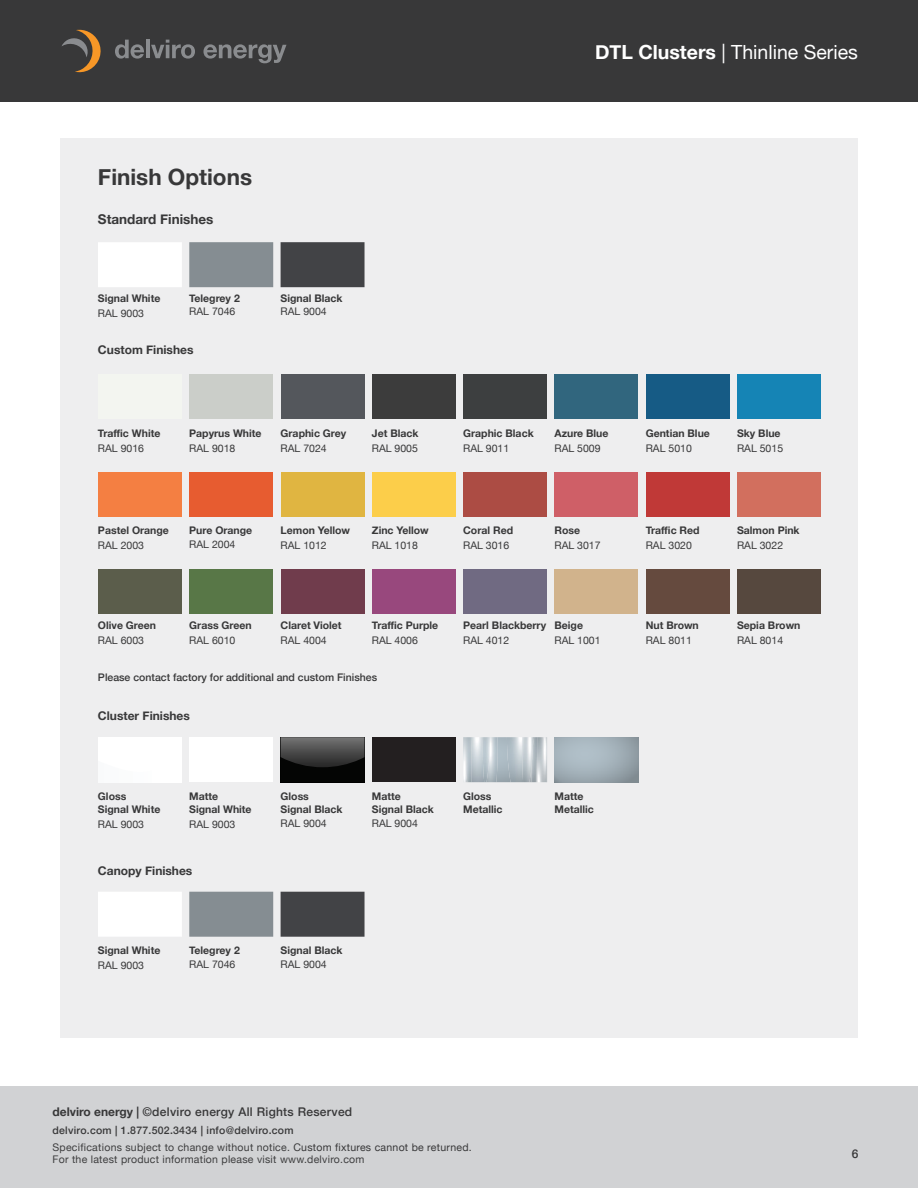
<style>
.page{position:relative;width:918px;height:1188px;background:#fff}
.page>*{position:absolute;margin:0;border:0;box-sizing:border-box;transform-origin:0 0}
.t1{font:700 22.5px "Helvetica Neue";color:#383839}
.t2{font:19.5px "Helvetica Neue";color:#fff}
.t3{font:700 13.5px "Helvetica Neue";color:#383839}
.t4{font:500 12px "Helvetica Neue";letter-spacing:.025em;color:#383839}
.t5{font:700 12px "Helvetica Neue";color:#383839}
.t6{font:700 10.5px "Helvetica Neue";color:#383839}
.t7{font:10.5px "Helvetica Neue";color:#383839}
.t8{font:500 10.5px/16.2px "Helvetica Neue";letter-spacing:.025em;color:#383839}
.t9{font:10.5px "Helvetica Neue";letter-spacing:.025em;color:#3e3e3f}
.t10{font:500 10.5px "Helvetica Neue";color:#383839}
.s1{font-weight:700}
.s2{font-weight:400;color:#3e3e3f}
.s3{font-weight:400}
</style>
<div class="page">
<div style="left:60px;top:138px;width:798px;height:900px;background:#eeeeef"></div>
<svg style="left:98px;top:242px;width:84px;height:695px"></svg>
<svg style="left:189px;top:242px;width:84px;height:695px"></svg>
<svg style="left:281px;top:242px;width:84px;height:695px"></svg>
<div style="left:98px;top:374px;width:84px;height:45px;background:#f3f5f0"></div>
<div style="left:189px;top:374px;width:84px;height:45px;background:#cbcec9"></div>
<div style="left:281px;top:374px;width:84px;height:45px;background:#54575c"></div>
<div style="left:372px;top:374px;width:84px;height:45px;background:#3c3c3c"></div>
<div style="left:463px;top:374px;width:84px;height:45px;background:#3d3f40"></div>
<div style="left:554px;top:374px;width:84px;height:45px;background:#31667e"></div>
<div style="left:646px;top:374px;width:84px;height:45px;background:#165b85"></div>
<div style="left:737px;top:374px;width:84px;height:45px;background:#1584b5"></div>
<div style="left:98px;top:472px;width:84px;height:45px;background:#f47f42"></div>
<div style="left:189px;top:472px;width:84px;height:45px;background:#e75c30"></div>
<div style="left:281px;top:472px;width:84px;height:45px;background:#e0b541"></div>
<div style="left:372px;top:472px;width:84px;height:45px;background:#fcce4a"></div>
<div style="left:463px;top:472px;width:84px;height:45px;background:#ac4c44"></div>
<div style="left:554px;top:472px;width:84px;height:45px;background:#cf5f67"></div>
<div style="left:646px;top:472px;width:84px;height:45px;background:#c03937"></div>
<div style="left:737px;top:472px;width:84px;height:45px;background:#d26f5e"></div>
<div style="left:98px;top:569px;width:84px;height:45px;background:#5b5d4b"></div>
<div style="left:189px;top:569px;width:84px;height:45px;background:#587747"></div>
<div style="left:281px;top:569px;width:84px;height:45px;background:#703c4c"></div>
<div style="left:372px;top:569px;width:84px;height:45px;background:#98487d"></div>
<div style="left:463px;top:569px;width:84px;height:45px;background:#706a82"></div>
<div style="left:554px;top:569px;width:84px;height:45px;background:#d1b38c"></div>
<div style="left:646px;top:569px;width:84px;height:45px;background:#654a3e"></div>
<div style="left:737px;top:569px;width:84px;height:45px;background:#56483e"></div>
<div style="left:189px;top:737px;width:84px;height:45px;background:#fff"></div>
<div style="left:372px;top:737px;width:84px;height:45px;background:#231f20"></div>
<div style="left:98px;top:737px;width:84px;height:45px;background:#fff"></div>
<svg style="left:281px;top:767px;width:84px;height:15px"></svg>
<img style="left:281px;top:737px;width:84px;height:30px">
<img style="left:533px;top:737px;width:11px;height:45px">
<img style="left:544px;top:737px;width:3px;height:45px">
<img style="left:490px;top:737px;width:8px;height:45px">
<img style="left:467px;top:737px;width:23px;height:45px">
<img style="left:507px;top:737px;width:26px;height:45px">
<svg style="left:532px;top:747px;width:1px;height:18px"></svg>
<img style="left:463px;top:737px;width:4px;height:45px">
<div style="left:0;top:0;width:918px;height:102px;background:#383839"></div>
<svg style="left:62px;top:29px;width:39px;height:44px"></svg>
<svg style="left:115px;top:40px;width:29px;height:19px"></svg>
<hr style="left:146px;top:40px;width:4px;height:18px;background:#8a8c8f">
<svg style="left:151px;top:40px;width:44px;height:19px"></svg>
<svg style="left:203px;top:44px;width:83px;height:19px"></svg>
<div style="left:0;top:1086px;width:918px;height:102px;background:#d1d2d4"></div>
<h2 class="t2" style="left:595px;top:38px;width:264px"><span class="s1">DTL Clusters</span> | Thinline Series</h2>
<p class="t1" style="left:98px;top:159px;width:156px">Finish Options</p>
<p class="t3" style="left:98px;top:208px;width:117px">Standard Finishes</p>
<p class="t6" style="left:98px;top:290px;width:64px">Signal White</p>
<p class="t7" style="left:98px;top:306px;width:48px">RAL 9003</p>
<p class="t6" style="left:189px;top:290px;width:52px">Telegrey 2</p>
<p class="t7" style="left:189px;top:304px;width:48px">RAL 7046</p>
<p class="t5" style="left:98px;top:341px;width:97px">Custom Finishes</p>
<p class="t6" style="left:281px;top:290px;width:64px">Signal Black</p>
<p class="t7" style="left:281px;top:304px;width:48px">RAL 9004</p>
<p class="t6" style="left:98px;top:425px;width:64px">Traffic White</p>
<p class="t7" style="left:98px;top:441px;width:48px">RAL 9016</p>
<p class="t6" style="left:189px;top:425px;width:74px">Papyrus White</p>
<p class="t7" style="left:189px;top:441px;width:48px">RAL 9018</p>
<p class="t6" style="left:281px;top:425px;width:67px">Graphic Grey</p>
<p class="t7" style="left:281px;top:441px;width:48px">RAL 7024</p>
<p class="t6" style="left:372px;top:425px;width:48px">Jet Black</p>
<p class="t7" style="left:372px;top:441px;width:48px">RAL 9005</p>
<p class="t6" style="left:463px;top:425px;width:72px">Graphic Black</p>
<p class="t7" style="left:463px;top:441px;width:48px">RAL 9011</p>
<p class="t6" style="left:554px;top:425px;width:56px">Azure Blue</p>
<p class="t7" style="left:554px;top:441px;width:48px">RAL 5009</p>
<p class="t6" style="left:98px;top:522px;width:72px">Pastel Orange</p>
<p class="t7" style="left:98px;top:538px;width:48px">RAL 2003</p>
<p class="t6" style="left:189px;top:522px;width:65px">Pure Orange</p>
<p class="t7" style="left:189px;top:537px;width:48px">RAL 2004</p>
<p class="t6" style="left:281px;top:522px;width:71px">Lemon Yellow</p>
<p class="t7" style="left:281px;top:538px;width:48px">RAL 1012</p>
<p class="t6" style="left:372px;top:522px;width:58px">Zinc Yellow</p>
<p class="t7" style="left:372px;top:538px;width:48px">RAL 1018</p>
<p class="t6" style="left:463px;top:522px;width:51px">Coral Red</p>
<p class="t7" style="left:463px;top:538px;width:48px">RAL 3016</p>
<p class="t6" style="left:554px;top:522px;width:27px">Rose</p>
<p class="t7" style="left:554px;top:538px;width:48px">RAL 3017</p>
<p class="t6" style="left:98px;top:617px;width:60px">Olive Green</p>
<p class="t7" style="left:98px;top:633px;width:48px">RAL 6003</p>
<p class="t6" style="left:189px;top:617px;width:64px">Grass Green</p>
<p class="t7" style="left:189px;top:633px;width:48px">RAL 6010</p>
<p class="t6" style="left:281px;top:617px;width:63px">Claret Violet</p>
<p class="t7" style="left:281px;top:633px;width:48px">RAL 4004</p>
<p class="t6" style="left:372px;top:617px;width:68px">Traffic Purple</p>
<p class="t7" style="left:372px;top:633px;width:48px">RAL 4006</p>
<p class="t6" style="left:463px;top:617px;width:85px">Pearl Blackberry</p>
<p class="t7" style="left:463px;top:633px;width:48px">RAL 4012</p>
<p class="t6" style="left:554px;top:617px;width:30px">Beige</p>
<p class="t7" style="left:554px;top:633px;width:48px">RAL 1001</p>
<p class="t10" style="left:98px;top:669px;width:281px">Please contact factory for additional and custom Finishes</p>
<p class="t5" style="left:98px;top:707px;width:93px">Cluster Finishes</p>
<p class="t6" style="left:98px;top:788px;width:30px">Gloss</p>
<p class="t6" style="left:98px;top:801px;width:64px">Signal White</p>
<p class="t7" style="left:98px;top:817px;width:48px">RAL 9003</p>
<p class="t6" style="left:189px;top:788px;width:30px">Matte</p>
<p class="t6" style="left:189px;top:801px;width:64px">Signal White</p>
<p class="t7" style="left:189px;top:817px;width:48px">RAL 9003</p>
<p class="t6" style="left:281px;top:788px;width:30px">Gloss</p>
<p class="t6" style="left:281px;top:801px;width:64px">Signal Black</p>
<p class="t7" style="left:281px;top:816px;width:48px">RAL 9004</p>
<p class="t6" style="left:372px;top:788px;width:30px">Matte</p>
<p class="t6" style="left:372px;top:801px;width:64px">Signal Black</p>
<p class="t7" style="left:372px;top:816px;width:48px">RAL 9004</p>
<p class="t6" style="left:463px;top:788px;width:30px">Gloss</p>
<p class="t6" style="left:463px;top:801px;width:41px">Metallic</p>
<p class="t6" style="left:554px;top:788px;width:30px">Matte</p>
<p class="t6" style="left:554px;top:801px;width:41px">Metallic</p>
<p class="t5" style="left:98px;top:861px;width:96px">Canopy Finishes</p>
<p class="t6" style="left:98px;top:942px;width:64px">Signal White</p>
<p class="t7" style="left:98px;top:958px;width:48px">RAL 9003</p>
<p class="t6" style="left:189px;top:942px;width:52px">Telegrey 2</p>
<p class="t7" style="left:189px;top:957px;width:48px">RAL 7046</p>
<p class="t6" style="left:281px;top:942px;width:64px">Signal Black</p>
<p class="t7" style="left:281px;top:957px;width:48px">RAL 9004</p>
<p class="t6" style="left:646px;top:425px;width:66px">Gentian Blue</p>
<p class="t7" style="left:646px;top:441px;width:48px">RAL 5010</p>
<p class="t6" style="left:737px;top:425px;width:45px">Sky Blue</p>
<p class="t7" style="left:737px;top:441px;width:48px">RAL 5015</p>
<p class="t6" style="left:646px;top:522px;width:55px">Traffic Red</p>
<p class="t7" style="left:646px;top:538px;width:48px">RAL 3020</p>
<p class="t6" style="left:646px;top:617px;width:55px">Nut Brown</p>
<p class="t7" style="left:646px;top:633px;width:48px">RAL 8011</p>
<p class="t6" style="left:737px;top:522px;width:64px">Salmon Pink</p>
<p class="t7" style="left:737px;top:538px;width:48px">RAL 3022</p>
<p class="t6" style="left:737px;top:617px;width:65px">Sepia Brown</p>
<p class="t7" style="left:737px;top:633px;width:48px">RAL 8014</p>
<p class="t4" style="left:52px;top:1103px;width:301px"><span class="s1">delviro energy |</span> ©delviro energy All Rights Reserved</p>
<p class="t8" style="left:52px;top:1122px;width:421px">delviro.com | 1.877.502.3434 | info@delviro.com<br><span class="s2">Specifications subject to change without notice.</span> <span class="s3">Custom fixtures cannot be returned.</span></p>
<p class="t9" style="left:52px;top:1152px;width:314px">For the latest product information please visit www.delviro.com</p>
<p class="t4" style="left:852px;top:1144px;width:8px">6</p>
</div>
